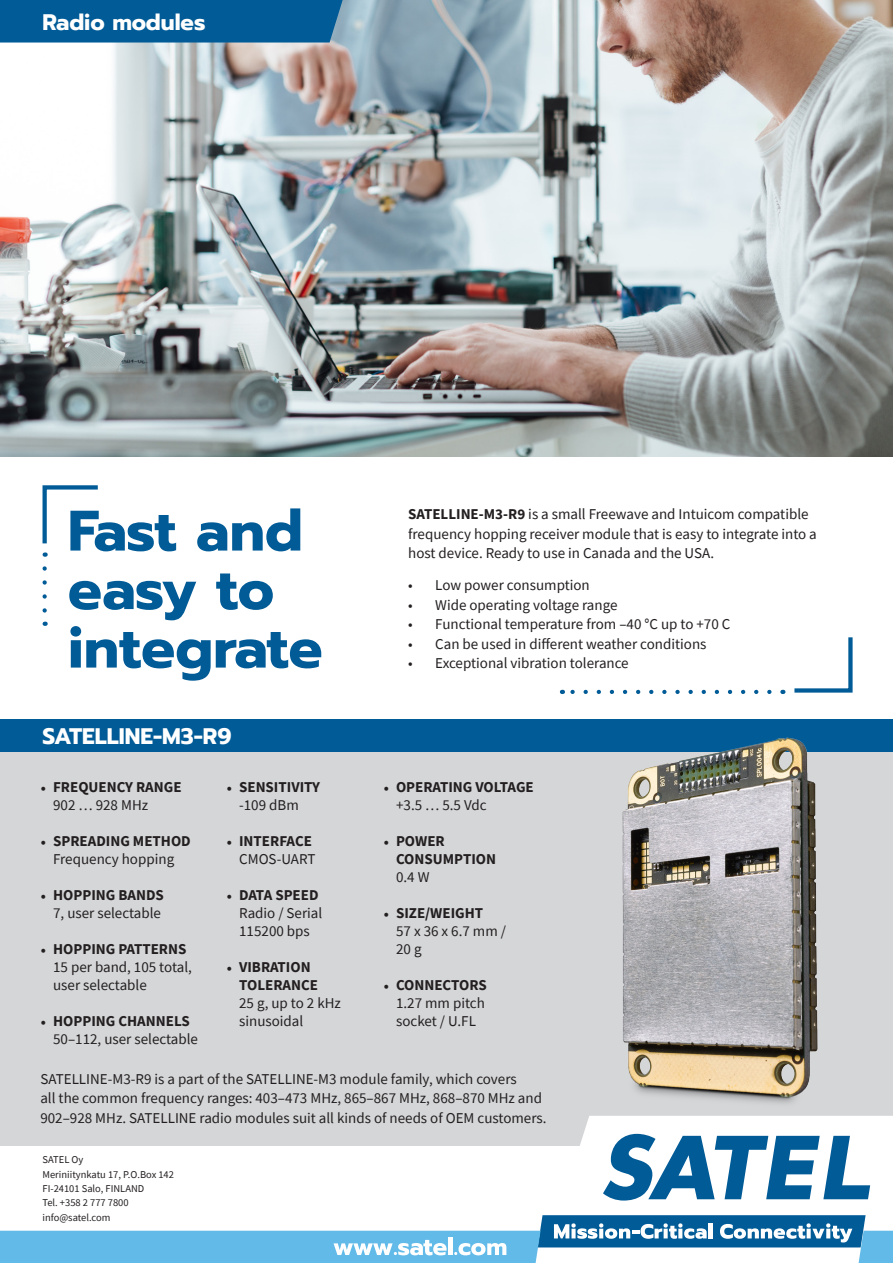
<style>
.page{position:relative;width:893px;height:1263px;background:#fff}
.page>*{position:absolute;margin:0;border:0;box-sizing:border-box;transform-origin:0 0}
.huomioteksti_isompi{font:700 57px/58.5px "Prompt";color:#005b97}
.h3_valk{font:700 22.35px "Prompt";color:#fff}
.bullet_lista{font:15px/18px "Source Sans Pro";color:#231f20}
.t1{font:700 15px/18px "Source Sans Pro";color:#231f20}
.yhteystiedot{font:10.5px "Source Sans Pro";color:#231f20}
.s1{font-family:"Minion Pro";font-weight:400}
.s2{font-weight:400}
.s3{font-family:"Minion Pro"}
.s4{font-weight:700}
</style>
<div class="page">
<img style="left:0;top:0;width:893px;height:456px">
<div style="left:0;top:728px;width:893px;height:418px;background:#d5d6d8"></div>
<div style="left:0;top:719px;width:893px;height:33px;background:#005b97"></div>
<div style="left:0;top:0;width:343px;height:43px;background:#005b97"></div>
<svg style="left:42px;top:485px;width:56px;height:72px"></svg>
<svg style="left:43px;top:568px;width:4px;height:58px"></svg>
<svg style="left:794px;top:637px;width:59px;height:56px"></svg>
<svg style="left:562px;top:690px;width:207px;height:4px"></svg>
<svg style="left:0;top:1116px;width:893px;height:147px"></svg>
<img style="left:622px;top:737px;width:196px;height:367px">
<p class="h3_valk" style="left:43px;top:5px;width:164px">Radio modules</p>
<p class="huomioteksti_isompi" style="left:68px;top:501px;width:256px">Fast and easy to integrate</p>
<p class="h3_valk" style="left:43px;top:720px;width:190px">SATELLINE-M3-R9</p>
<p class="t1" style="left:53px;top:778px;width:130px;text-indent:-13px"><span class="s1">•</span> FREQUENCY RANGE<br><span class="s2">902 … 928 MHz</span></p>
<p class="bullet_lista" style="left:40px;top:832px;width:152px;text-align:center"><span class="s3">•</span> <span class="s4">SPREADING METHOD<br></span>Frequency hopping</p>
<p class="bullet_lista" style="left:40px;top:886px;width:125px;text-align:right"><span class="s3">•</span> <span class="s4">HOPPING BANDS<br></span>7, user selectable</p>
<p class="bullet_lista" style="left:53px;top:940px;width:140px;text-indent:-13px"><span class="s3">•</span> <span class="s4">HOPPING PATTERNS<br></span>15 per band, 105 total, user selectable</p>
<p class="bullet_lista" style="left:53px;top:1012px;width:146px;text-indent:-13px"><span class="s3">•</span> <span class="s4">HOPPING CHANNELS<br></span>50–112, user selectable</p>
<p class="t1" style="left:226px;top:778px;width:95px;text-align:center"><span class="s1">•</span> SENSITIVITY <span class="s2">-109 dBm</span></p>
<p class="t1" style="left:226px;top:832px;width:91px;text-align:right"><span class="s1">•</span> INTERFACE<br><span class="s2">CMOS-UART</span></p>
<p class="bullet_lista" style="left:239px;top:886px;width:85px;text-indent:-13px"><span class="s3">•</span> <span class="s4">DATA SPEED<br></span>Radio / Serial<br>115200 bps</p>
<p class="bullet_lista" style="left:239px;top:958px;width:103px;text-indent:-13px"><span class="s3">•</span> <span class="s4">VIBRATION<br>TOLERANCE<br></span>25 g, up to 2 kHz sinusoidal</p>
<p class="bullet_lista" style="left:408px;top:504px;width:410px;line-height:19.5px"><span class="s4">SATELLINE-M3-R9</span> is a small Freewave and Intuicom compatible frequency hopping receiver module that is easy to integrate into a host device. Ready to use in Canada and the USA.</p>
<p class="bullet_lista" style="left:408px;top:576px;width:183px">• Low power consumption</p>
<p class="bullet_lista" style="left:408px;top:596px;width:211px">• Wide operating voltage range</p>
<p class="bullet_lista" style="left:408px;top:615px;width:324px">• Functional temperature from –40 °C up to +70 C</p>
<p class="bullet_lista" style="left:408px;top:635px;width:300px">• Can be used in different weather conditions</p>
<p class="bullet_lista" style="left:408px;top:654px;width:222px">• Exceptional vibration tolerance</p>
<p class="t1" style="left:396px;top:778px;width:139px;text-indent:-13px"><span class="s1">•</span> OPERATING VOLTAGE <span class="s2">+3.5 … 5.5 Vdc</span></p>
<p class="t1" style="left:396px;top:832px;width:101px;text-indent:-13px"><span class="s1">•</span> POWER<br>CONSUMPTION<br><span class="s2">0.4 W</span></p>
<p class="bullet_lista" style="left:396px;top:904px;width:111px;text-indent:-13px"><span class="s3">•</span> <span class="s4">SIZE/WEIGHT<br></span>57 x 36 x 6.7 mm /<br>20 g</p>
<p class="bullet_lista" style="left:396px;top:976px;width:92px;text-align:justify;text-indent:-13px"><span class="s3">•</span> <span class="s4">CONNECTORS </span>1.27 mm pitch socket / U.FL</p>
<p class="bullet_lista" style="left:40px;top:1069px;width:508px;line-height:19.5px">SATELLINE-M3-R9 is a part of the SATELLINE-M3 module family, which covers<br>all the common frequency ranges: 403–473 MHz, 865–867 MHz, 868–870 MHz and<br>902–928 MHz. SATELLINE radio modules suit all kinds of needs of OEM customers.</p>
<p class="yhteystiedot" style="left:43px;top:1153px;width:42px">SATEL Oy</p>
<p class="yhteystiedot" style="left:43px;top:1167px;width:133px">Meriniitynkatu 17, P.O.Box 142</p>
<p class="yhteystiedot" style="left:43px;top:1182px;width:103px">FI-24101 Salo, FINLAND</p>
<p class="yhteystiedot" style="left:43px;top:1196px;width:88px">Tel. +358 2 777 7800</p>
<p class="yhteystiedot" style="left:43px;top:1211px;width:69px">info@satel.com</p>
</div>
